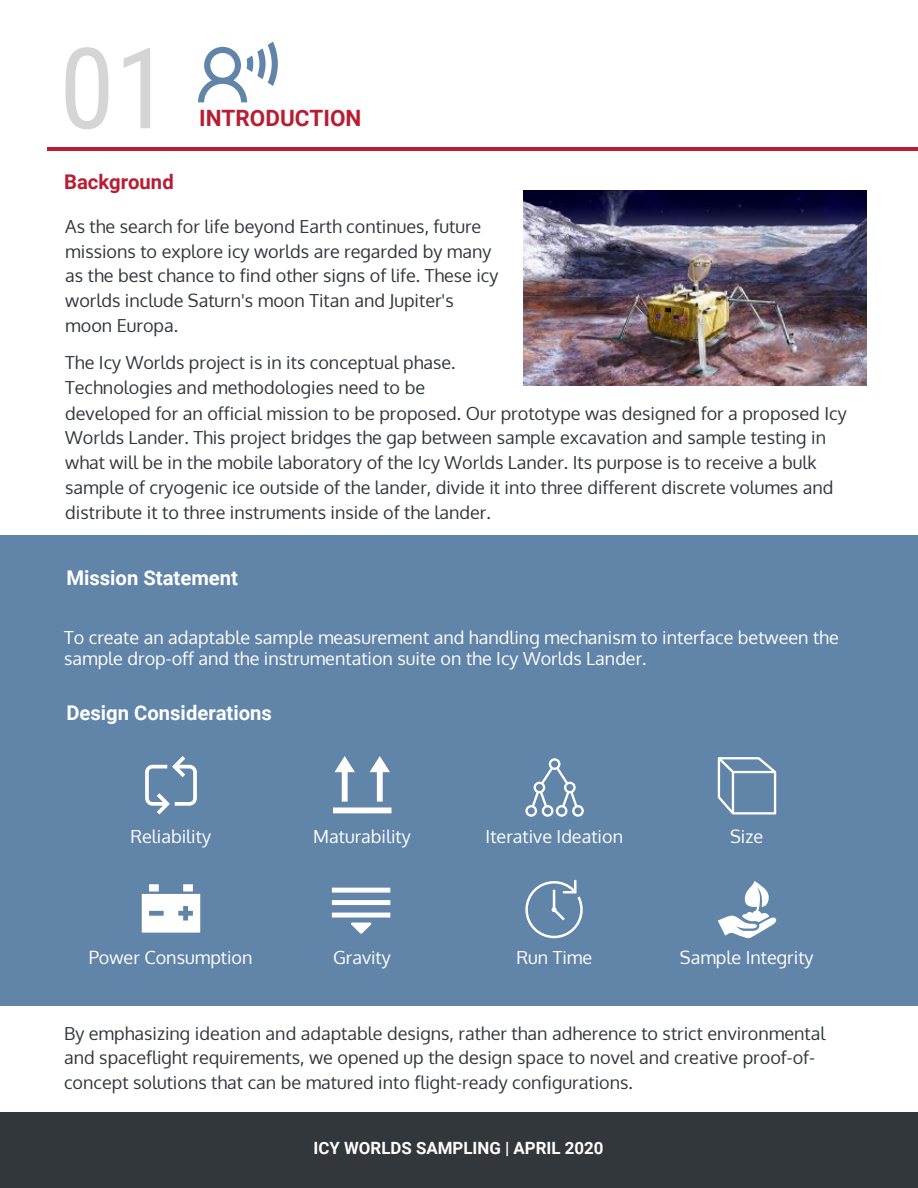
<style>
.page{position:relative;width:918px;height:1188px;background:#fff}
.page>*{position:absolute;margin:0;border:0;box-sizing:border-box;transform-origin:0 0}
.t1{font:112.5px "Roboto Condensed";color:#d5d5d5}
.t2{font:700 22.5px "Roboto";color:#b81d33}
.t3{font:700 20.25px "Roboto";color:#fff}
.t4{font:700 20.25px "Roboto";color:#b81d33}
.t5{font:18px/24.8px "Oxygen";color:#32373b}
.t6{font:18px/21.3px "Oxygen";color:#fff}
.t7{font:700 16.8px "Roboto";color:#fff}
</style>
<div class="page">
<div style="left:0;top:536px;width:918px;height:470px;background:#6184a9"></div>
<hr style="left:47px;top:147px;width:871px;height:4px;background:#b81d33">
<svg style="left:198px;top:42px;width:80px;height:60px"></svg>
<div style="left:0;top:1113px;width:918px;height:75px;background:#32373b"></div>
<svg style="left:145px;top:756px;width:52px;height:58px"></svg>
<svg style="left:333px;top:756px;width:58px;height:57px"></svg>
<svg style="left:525px;top:758px;width:59px;height:59px"></svg>
<svg style="left:718px;top:757px;width:58px;height:57px"></svg>
<svg style="left:142px;top:884px;width:58px;height:49px"></svg>
<svg style="left:332px;top:888px;width:58px;height:46px"></svg>
<svg style="left:525px;top:880px;width:58px;height:58px"></svg>
<svg style="left:718px;top:881px;width:58px;height:57px"></svg>
<img style="left:523px;top:190px;width:343px;height:196px">
<h1 class="t1" style="left:59px;top:9px;width:113px">01</h1>
<p class="t4" style="left:64px;top:168px;width:111px">Background</p>
<p class="t2" style="left:199px;top:102px;width:164px">INTRODUCTION</p>
<p class="t5" style="left:65px;top:214px;width:435px">As the search for life beyond Earth continues, future missions to explore icy worlds are regarded by many as the best chance to find other signs of life. These icy worlds include Saturn's moon Titan and Jupiter's moon Europa.</p>
<p class="t5" style="left:65px;top:350px;width:783px">The Icy Worlds project is in its conceptual phase.<br>Technologies and methodologies need to be<br>developed for an official mission to be proposed. Our prototype was designed for a proposed Icy Worlds Lander. This project bridges the gap between sample excavation and sample testing in what will be in the mobile laboratory of the Icy Worlds Lander. Its purpose is to receive a bulk sample of cryogenic ice outside of the lander, divide it into three different discrete volumes and distribute it to three instruments inside of the lander.</p>
<p class="t3" style="left:66px;top:564px;width:173px">Mission Statement</p>
<p class="t6" style="left:64px;top:626px;width:776px">To create an adaptable sample measurement and handling mechanism to interface between the sample drop-off and the instrumentation suite on the Icy Worlds Lander.</p>
<p class="t3" style="left:66px;top:699px;width:207px">Design Considerations</p>
<p class="t6" style="left:130px;top:826px;width:82px">Reliability</p>
<p class="t6" style="left:313px;top:826px;width:99px">Maturability</p>
<p class="t6" style="left:486px;top:826px;width:139px">Iterative Ideation</p>
<p class="t6" style="left:730px;top:826px;width:35px">Size</p>
<p class="t6" style="left:89px;top:947px;width:165px">Power Consumption</p>
<p class="t6" style="left:333px;top:947px;width:59px">Gravity</p>
<p class="t6" style="left:516px;top:947px;width:77px">Run Time</p>
<p class="t6" style="left:680px;top:947px;width:135px">Sample Integrity</p>
<p class="t5" style="left:64px;top:1021px;width:763px">By emphasizing ideation and adaptable designs, rather than adherence to strict environmental and spaceflight requirements, we opened up the design space to novel and creative proof-of&shy;concept solutions that can be matured into flight-ready configurations.</p>
<p class="t7" style="left:314px;top:1137px;width:292px">ICY WORLDS SAMPLING | APRIL 2020</p>
</div>
